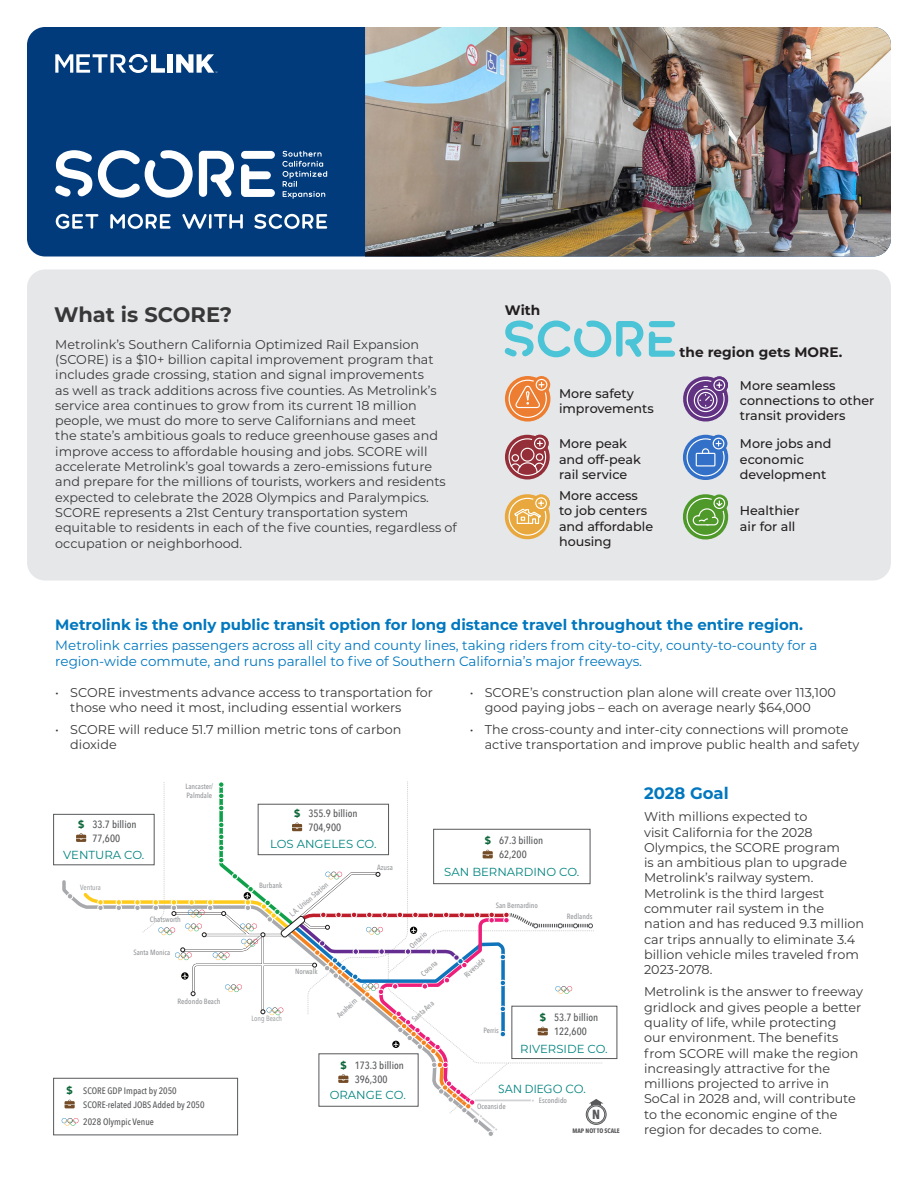
<style>
.page{position:relative;width:918px;height:1188px;background:#fff}
.page>*{position:absolute;margin:0;border:0;box-sizing:border-box;transform-origin:0 0}
.t1{font:700 21px "Montserrat";color:#383839}
.t2{font:700 16.5px "Montserrat";color:#0077bf}
.t3{font:700 15px "Montserrat";color:#0077bf}
.t4{font:700 13.8px "Montserrat";letter-spacing:.005em;color:#231f20}
.t5{font:13.5px/16.2px "Montserrat";color:#0077bf}
.t6{font:700 13.2px "Avenir Next Condensed";color:#57585a}
.t7{font:12.75px/15.3px "Montserrat";color:#383839}
.t8{font:500 12.75px/15.3px "Montserrat";color:#231f20}
.t9{font:11.7px "Montserrat";color:#00847f}
.t10{font:11.7px "Avenir Next";color:#00847f}
.t11{font:500 10.5px/14.2px "Avenir Next Condensed";color:#57585a}
.t12{font:900 10.5px "Avenir";color:#0c6638}
.t13{font:500 9.3px/14.2px "Avenir Next Condensed";color:#57585a}
.t14{font:500 7.65px/9.1px "Avenir Next Condensed";color:#939598}
.t15{font:7.65px "Avenir Next Condensed";color:#939598}
.t16{font:700 6.45px "Avenir Next Condensed";color:#57585a}
</style>
<div class="page">
<div style="left:27px;top:27px;width:864px;height:229px;background:#013b7c;border-radius:18px"></div>
<div style="left:27px;top:269px;width:864px;height:312px;background:#e6e7e9;border-radius:18px"></div>
<img style="left:365px;top:27px;width:526px;height:229px">
<svg style="left:56px;top:214px;width:42px;height:15px"></svg>
<svg style="left:110px;top:214px;width:61px;height:15px"></svg>
<svg style="left:182px;top:214px;width:61px;height:15px"></svg>
<svg style="left:254px;top:214px;width:73px;height:15px"></svg>
<svg style="left:98px;top:150px;width:95px;height:48px"></svg>
<svg style="left:241px;top:151px;width:34px;height:46px"></svg>
<svg style="left:199px;top:151px;width:35px;height:46px"></svg>
<svg style="left:55px;top:150px;width:37px;height:47px"></svg>
<svg style="left:282px;top:151px;width:45px;height:48px"></svg>
<svg style="left:505px;top:321px;width:170px;height:36px"></svg>
<svg style="left:505px;top:376px;width:46px;height:46px"></svg>
<div style="left:509px;top:380px;width:38px;height:38px;border:1px solid #fff;border-radius:50%"></div>
<div style="left:533px;top:376px;width:17px;height:17px;background:#ed7d30;border-radius:50%"></div>
<svg style="left:514px;top:378px;width:34px;height:31px"></svg>
<svg style="left:505px;top:435px;width:45px;height:45px"></svg>
<div style="left:508px;top:438px;width:38px;height:38px;border:1px solid #fff;border-radius:50%"></div>
<div style="left:531px;top:435px;width:18px;height:17px;background:#942e38;border-radius:50%"></div>
<svg style="left:510px;top:437px;width:36px;height:37px"></svg>
<svg style="left:504px;top:494px;width:46px;height:46px"></svg>
<svg style="left:683px;top:376px;width:46px;height:46px"></svg>
<svg style="left:683px;top:435px;width:45px;height:45px"></svg>
<div style="left:687px;top:438px;width:38px;height:38px;border:1px solid #fff;border-radius:50%"></div>
<div style="left:710px;top:435px;width:17px;height:17px;background:#3370c7;border-radius:50%"></div>
<svg style="left:696px;top:437px;width:29px;height:29px"></svg>
<svg style="left:683px;top:494px;width:46px;height:46px"></svg>
<div style="left:512px;top:1006px;width:105px;height:53px;border:1px solid #57585a"></div>
<div style="left:53px;top:814px;width:101px;height:51px;border:1px solid #57585a"></div>
<div style="left:586px;top:1104px;width:20px;height:21px;border:1px solid #57585a;border-radius:50%"></div>
<div style="left:587px;top:1106px;width:18px;height:17px;border:1px solid #57585a;border-radius:50%"></div>
<svg style="left:62px;top:781px;width:542px;height:355px"></svg>
<div style="left:168px;top:54px;width:5px;height:19px;background:#fff"></div>
<svg style="left:55px;top:54px;width:110px;height:19px"></svg>
<svg style="left:176px;top:54px;width:41px;height:19px"></svg>
<p class="t1" style="left:54px;top:299px;width:180px">What is SCORE?</p>
<p class="t7" style="left:55px;top:336px;width:403px">Metrolink’s Southern California Optimized Rail Expansion (SCORE) is a $10+ billion capital improvement program that includes grade crossing, station and signal improvements<br>as well as track additions across five counties. As Metrolink’s service area continues to grow from its current 18 million people, we must do more to serve Californians and meet<br>the state’s ambitious goals to reduce greenhouse gases and improve access to affordable housing and jobs. SCORE will accelerate Metrolink’s goal towards a zero-emissions future and prepare for the millions of tourists, workers and residents expected to celebrate the 2028 Olympics and Paralympics.<br>SCORE represents a 21st Century transportation system equitable to residents in each of the five counties, regardless of occupation or neighborhood.</p>
<p class="t4" style="left:505px;top:301px;width:37px">With</p>
<p class="t4" style="left:679px;top:342px;width:165px">the region gets MORE.</p>
<p class="t8" style="left:559px;top:385px;width:96px">More safety improvements</p>
<p class="t8" style="left:740px;top:377px;width:136px">More seamless connections to other transit providers</p>
<p class="t8" style="left:559px;top:436px;width:83px">More peak and off-peak rail service</p>
<p class="t8" style="left:740px;top:436px;width:93px">More jobs and economic development</p>
<p class="t8" style="left:559px;top:487px;width:96px">More access to job centers and affordable housing</p>
<p class="t8" style="left:740px;top:503px;width:61px">Healthier air for all</p>
<p class="t3" style="left:55px;top:614px;width:749px">Metrolink is the only public transit option for long distance travel throughout the entire region.</p>
<p class="t5" style="left:55px;top:637px;width:764px">Metrolink carries passengers across all city and county lines, taking riders from city-to-city, county-to-county for a region-wide commute, and runs parallel to five of Southern California’s major freeways.</p>
<p class="t7" style="left:70px;top:684px;width:364px;text-indent:-15px">• SCORE investments advance access to transportation for those who need it most, including essential workers</p>
<p class="t7" style="left:70px;top:721px;width:333px;text-indent:-15px">• SCORE will reduce 51.7 million metric tons of carbon dioxide</p>
<p class="t7" style="left:485px;top:684px;width:353px;text-indent:-15px">• SCORE’s construction plan alone will create over 113,100 good paying jobs – each on average nearly $64,000</p>
<p class="t7" style="left:485px;top:721px;width:376px;text-indent:-15px">• The cross-county and inter-city connections will promote active transportation and improve public health and safety</p>
<p class="t14" style="left:186px;top:782px;width:29px">Lancaster/<br>Palmdale</p>
<p class="t12" style="left:294px;top:804px;width:8px">$</p>
<p class="t12" style="left:78px;top:815px;width:8px">$</p>
<p class="t11" style="left:308px;top:806px;width:51px">355.9 billion<br>704,900</p>
<p class="t11" style="left:92px;top:817px;width:46px">33.7 billion<br>77,600</p>
<p class="t9" style="left:270px;top:836px;width:108px">LOS ANGELES CO.</p>
<p class="t9" style="left:63px;top:847px;width:83px">VENTURA CO.</p>
<p class="t15" style="left:80px;top:881px;width:22px">Ventura</p>
<p class="t14" style="left:150px;top:915px;width:32px">Chatsworth</p>
<p class="t14" style="left:133px;top:948px;width:38px">Santa Monica</p>
<p class="t14" style="left:178px;top:997px;width:44px">Redondo Beach</p>
<p class="t14" style="left:259px;top:880px;width:25px">Burbank</p>
<p class="t14" style="left:287px;top:912px;width:50px;rotate:-41deg">L.A. Union Station</p>
<p class="t14" style="left:377px;top:862px;width:17px">Azusa</p>
<p class="t14" style="left:295px;top:967px;width:24px">Norwalk</p>
<p class="t15" style="left:252px;top:1012px;width:32px">Long Beach</p>
<p class="t14" style="left:335px;top:1013px;width:26px;rotate:-43deg">Anaheim</p>
<p class="t12" style="left:485px;top:831px;width:8px">$</p>
<p class="t11" style="left:499px;top:833px;width:46px">67.3 billion<br>62,200</p>
<p class="t9" style="left:444px;top:864px;width:137px">SAN BERNARDINO CO.</p>
<p class="t14" style="left:408px;top:944px;width:22px;rotate:-43deg">Ontario</p>
<p class="t14" style="left:419px;top:971px;width:21px;rotate:-43deg">Corona</p>
<p class="t14" style="left:462px;top:973px;width:27px;rotate:-43deg">Riverside</p>
<p class="t14" style="left:410px;top:1017px;width:29px;rotate:-43deg">Santa Ana</p>
<p class="t14" style="left:496px;top:901px;width:44px">San Bernardino</p>
<p class="t12" style="left:540px;top:1008px;width:8px">$</p>
<p class="t14" style="left:484px;top:1025px;width:17px">Perris</p>
<p class="t14" style="left:567px;top:912px;width:27px">Redlands</p>
<p class="t11" style="left:554px;top:1010px;width:46px">53.7 billion<br>122,600</p>
<p class="t9" style="left:520px;top:1040px;width:89px">RIVERSIDE CO.</p>
<p class="t12" style="left:67px;top:1081px;width:8px">$</p>
<p class="t13" style="left:83px;top:1084px;width:123px">SCORE GDP Impact by 2050<br>SCORE-related JOBS Added by 2050</p>
<p class="t13" style="left:83px;top:1114px;width:72px">2028 Olympic Venue</p>
<p class="t12" style="left:340px;top:1056px;width:8px">$</p>
<p class="t9" style="left:330px;top:1087px;width:78px">ORANGE CO.</p>
<p class="t11" style="left:355px;top:1058px;width:51px">173.3 billion<br>396,300</p>
<p class="t10" style="left:498px;top:1079px;width:89px">SAN DIEGO CO.</p>
<p class="t14" style="left:477px;top:1102px;width:30px">Oceanside</p>
<p class="t14" style="left:539px;top:1095px;width:30px">Escondido</p>
<p class="t6" style="left:592px;top:1107px;width:9px">N</p>
<p class="t16" style="left:573px;top:1126px;width:49px">MAP NOT TO SCALE</p>
<p class="t2" style="left:644px;top:781px;width:86px">2028 Goal</p>
<p class="t7" style="left:644px;top:809px;width:222px">With millions expected to<br>visit California for the 2028<br>Olympics, the SCORE program<br>is an ambitious plan to upgrade<br>Metrolink’s railway system.<br>Metrolink is the third largest commuter rail system in the nation and has reduced 9.3 million car trips annually to eliminate 3.4 billion vehicle miles traveled from<br>2023-2078.</p>
<p class="t7" style="left:644px;top:984px;width:220px">Metrolink is the answer to freeway gridlock and gives people a better quality of life, while protecting<br>our environment. The benefits from SCORE will make the region increasingly attractive for the millions projected to arrive in<br>SoCal in 2028 and, will contribute to the economic engine of the region for decades to come.</p>
</div>
